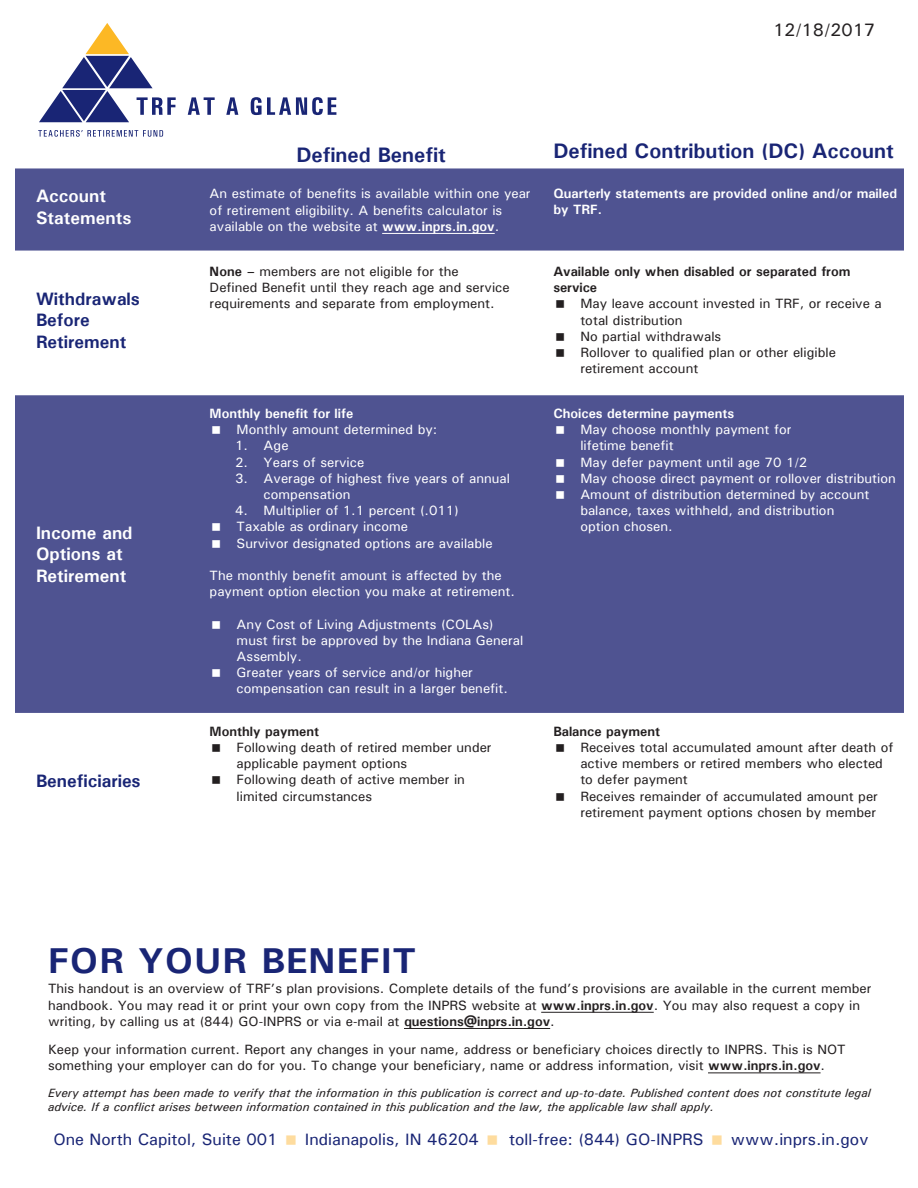
<style>
.page{position:relative;width:918px;height:1188px;background:#fff}
.page>*{position:absolute;margin:0;border:0;box-sizing:border-box;transform-origin:0 0}
.t1{font:700 36px "Univers";letter-spacing:.025em;color:#192575;scale:1.05 1}
.t2{font:700 21px "Univers";color:#192575}
.t3{font:700 18px "Univers";color:#fff}
.t4{font:700 18px/21.6px "Univers";color:#192575}
.t5{font:500 18px "Univers";color:#231f20}
.t6{font:500 16.5px "Univers";color:#192575}
.t7{font:500 13.5px/16.2px "Univers";color:#231f20}
.t8{font:500 13.5px/16.2px "Univers";color:#fff}
.t9{font:700 13.5px/16.2px "Univers";color:#fff}
.t10{font:700 13.5px/16.2px "Univers";color:#231f20}
.t11{font:italic 500 12px/14.4px "Univers";color:#231f20}
.s1{font-weight:700}
</style>
<div class="page">
<svg style="left:39px;top:23px;width:297px;height:99px"></svg>
<svg style="left:38px;top:130px;width:125px;height:7px"></svg>
<svg style="left:15px;top:168px;width:889px;height:545px;fill:#4f5391"></svg>
<hr style="left:382px;top:233px;width:113px;height:1px;background:#fff">
<hr style="left:541px;top:1012px;width:113px;height:1px;background:#231f20">
<hr style="left:404px;top:1028px;width:146px;height:1px;background:#231f20">
<hr style="left:708px;top:1073px;width:113px;height:1px;background:#231f20">
<svg style="left:556px;top:301px;width:8px;height:7px"></svg>
<svg style="left:556px;top:333px;width:8px;height:8px"></svg>
<svg style="left:556px;top:349px;width:8px;height:8px"></svg>
<svg style="left:213px;top:426px;width:7px;height:8px"></svg>
<svg style="left:213px;top:524px;width:7px;height:7px"></svg>
<svg style="left:213px;top:540px;width:7px;height:7px"></svg>
<svg style="left:213px;top:621px;width:7px;height:7px"></svg>
<svg style="left:213px;top:669px;width:7px;height:8px"></svg>
<svg style="left:556px;top:426px;width:8px;height:8px"></svg>
<svg style="left:556px;top:459px;width:8px;height:7px"></svg>
<svg style="left:556px;top:475px;width:8px;height:8px"></svg>
<svg style="left:556px;top:491px;width:8px;height:8px"></svg>
<h3 class="t5" style="left:773px;top:19px;width:104px">12/18/2017</h3>
<p class="t3" style="left:36px;top:184px;width:72px">Account</p>
<p class="t3" style="left:36px;top:206px;width:97px">Statements</p>
<p class="t4" style="left:36px;top:287px;width:105px">Withdrawals</p>
<p class="t4" style="left:36px;top:309px;width:92px">Before<br>Retirement</p>
<p class="t3" style="left:36px;top:521px;width:98px">Income and</p>
<p class="t3" style="left:36px;top:543px;width:88px">Options at</p>
<p class="t3" style="left:36px;top:564px;width:92px">Retirement</p>
<p class="t4" style="left:36px;top:769px;width:106px">Beneficiaries</p>
<p class="t2" style="left:296px;top:142px;width:151px">Defined Benefit</p>
<p class="t2" style="left:553px;top:138px;width:342px">Defined Contribution (DC) Account</p>
<p class="t8" style="left:210px;top:185px;width:323px">An estimate of benefits is available within one year of retirement eligibility. A benefits calculator is available on the website at <span class="s1">www.inprs.in.gov</span>.</p>
<p class="t9" style="left:553px;top:185px;width:345px">Quarterly statements are provided online and/or mailed by TRF.</p>
<p class="t7" style="left:210px;top:263px;width:302px"><span class="s1">None –</span> members are not eligible for the<br>Defined Benefit until they reach age and service requirements and separate from employment.</p>
<p class="t10" style="left:553px;top:263px;width:299px">Available only when disabled or separated from service</p>
<p class="t7" style="left:580px;top:295px;width:303px">May leave account invested in TRF, or receive a total distribution</p>
<p class="t7" style="left:580px;top:328px;width:142px">No partial withdrawals</p>
<p class="t7" style="left:580px;top:344px;width:257px">Rollover to qualified plan or other eligible retirement account</p>
<p class="t9" style="left:210px;top:405px;width:145px">Monthly benefit for life</p>
<p class="t8" style="left:237px;top:421px;width:202px">Monthly amount determined by:</p>
<p class="t8" style="left:235px;top:437px;width:55px">1. Age</p>
<p class="t8" style="left:235px;top:454px;width:131px">2. Years of service</p>
<p class="t8" style="left:264px;top:470px;width:248px;text-indent:-28px">3. Average of highest five years of annual compensation</p>
<p class="t8" style="left:235px;top:502px;width:225px">4. Multiplier of 1.1 percent (.011)</p>
<p class="t8" style="left:237px;top:518px;width:173px">Taxable as ordinary income</p>
<p class="t8" style="left:237px;top:535px;width:258px">Survivor designated options are available</p>
<p class="t8" style="left:210px;top:567px;width:294px">The monthly benefit amount is affected by the</p>
<p class="t8" style="left:210px;top:583px;width:307px">payment option election you make at retirement.</p>
<p class="t8" style="left:237px;top:616px;width:288px">Any Cost of Living Adjustments (COLAs) must first be approved by the Indiana General<br>Assembly.</p>
<p class="t8" style="left:237px;top:664px;width:273px">Greater years of service and/or higher compensation can result in a larger benefit.</p>
<p class="t10" style="left:210px;top:723px;width:111px">Monthly payment</p>
<p class="t7" style="left:237px;top:739px;width:257px">Following death of retired member under applicable payment options</p>
<p class="t7" style="left:237px;top:771px;width:230px">Following death of active member in limited circumstances</p>
<p class="t9" style="left:553px;top:405px;width:182px">Choices determine payments</p>
<p class="t8" style="left:580px;top:421px;width:213px">May choose monthly payment for lifetime benefit</p>
<p class="t8" style="left:580px;top:454px;width:229px">May defer payment until age 70 1/2</p>
<p class="t8" style="left:580px;top:470px;width:317px">May choose direct payment or rollover distribution</p>
<p class="t8" style="left:580px;top:486px;width:291px">Amount of distribution determined by account balance, taxes withheld, and distribution option chosen.</p>
<p class="t10" style="left:553px;top:723px;width:108px">Balance payment</p>
<p class="t7" style="left:580px;top:739px;width:315px">Receives total accumulated amount after death of active members or retired members who elected to defer payment</p>
<p class="t7" style="left:580px;top:787px;width:299px">Receives remainder of accumulated amount per retirement payment options chosen by member</p>
<p class="t1" style="left:48px;top:937px;width:352px">FOR YOUR BENEFIT</p>
<p class="t7" style="left:48px;top:980px;width:825px">This handout is an overview of TRF’s plan provisions. Complete details of the fund’s provisions are available in the current member handbook. You may read it or print your own copy from the INPRS website at <span class="s1">www.inprs.in.gov</span>. You may also request a copy in writing, by calling us at (844) GO-INPRS or via e-mail at <span class="s1">questions@inprs.in.gov</span>.</p>
<p class="t7" style="left:48px;top:1041px;width:799px">Keep your information current. Report any changes in your name, address or beneficiary choices directly to INPRS. This is NOT something your employer can do for you. To change your beneficiary, name or address information, visit <span class="s1">www.inprs.in.gov</span>.</p>
<p class="t11" style="left:48px;top:1085px;width:824px">Every attempt has been made to verify that the information in this publication is correct and up-to-date. Published content does not constitute legal advice. If a conflict arises between information contained in this publication and the law, the applicable law shall apply.</p>
<p class="t6" style="left:53px;top:1129px;width:226px">One North Capitol, Suite 001</p>
<p class="t6" style="left:305px;top:1129px;width:176px">Indianapolis, IN 46204</p>
<p class="t6" style="left:509px;top:1129px;width:196px">toll-free: (844) GO-INPRS</p>
<p class="t6" style="left:731px;top:1129px;width:139px">www.inprs.in.gov</p>
</div>
